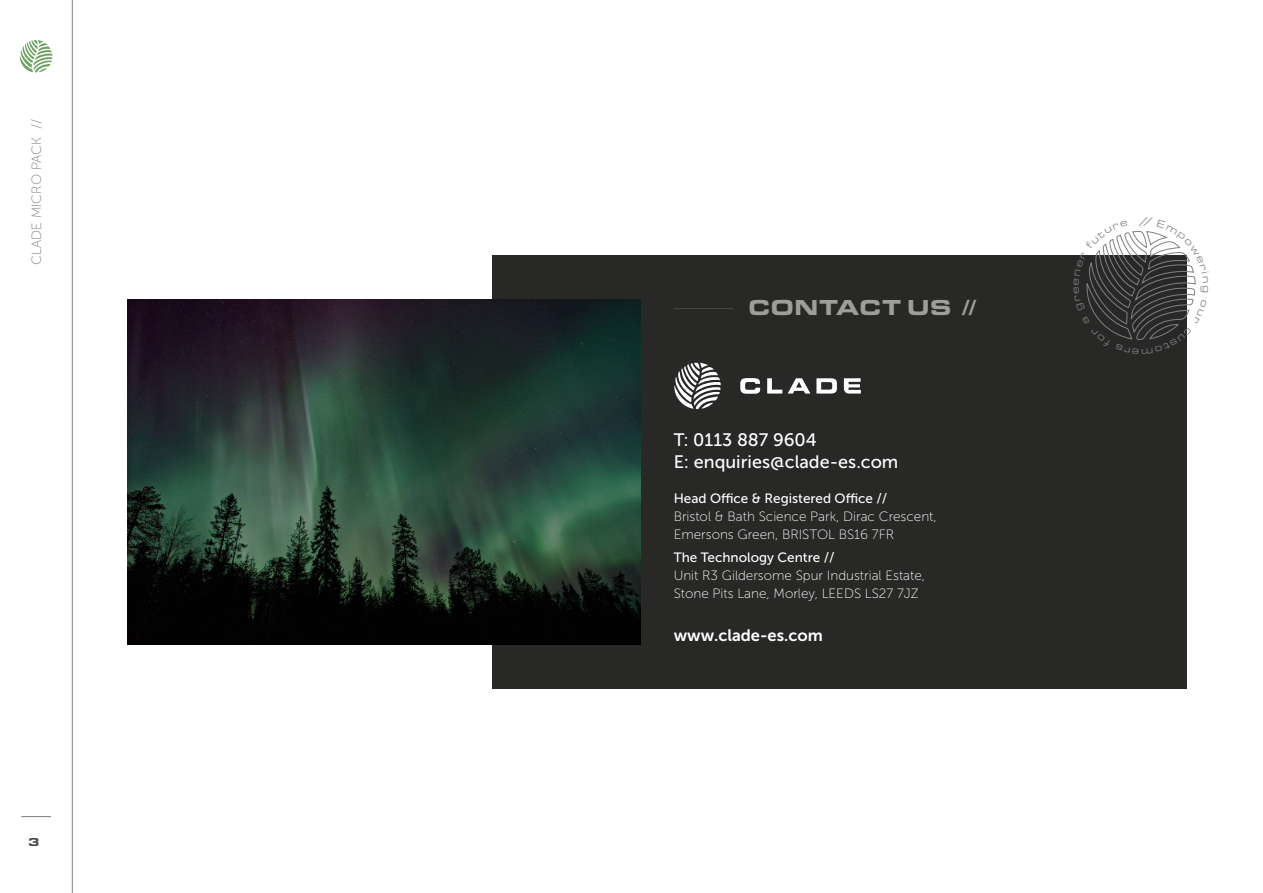
<style>
.page{position:relative;width:1263px;height:893px;background:#fff}
.page>*{position:absolute;margin:0;border:0;box-sizing:border-box;transform-origin:0 0}
.t1{font:900 22.5px "Eurostile Ext";color:#9d9d9c}
.t2{font:18px/22.5px "Museo Sans 500";color:#fff}
.t3{font:16.5px "Museo Sans 700";color:#fff}
.t4{font:13.5px/18px "Museo Sans 100";color:#fff}
.t5{font:13.5px "Museo Sans 500";color:#fff}
.t6{font:13.5px "Museo Sans 100";color:#818080}
.t7{font:900 12px "Eurostile Ext";color:#494848}
.s1{font-family:"Eurostile Con Hea";font-weight:400}
</style>
<div class="page">
<hr style="left:21px;top:816px;width:30px;height:1px;background:#818080">
<hr style="left:72px;top:0;width:1px;height:893px;background:#818080">
<svg style="left:20px;top:40px;width:32px;height:33px"></svg>
<div style="left:492px;top:255px;width:694px;height:434px;background:#282827"></div>
<img style="left:128px;top:300px;width:512px;height:344px">
<hr style="left:674px;top:308px;width:59px;height:1px;background:#494848">
<svg style="left:674px;top:363px;width:47px;height:46px"></svg>
<svg style="left:740px;top:378px;width:121px;height:16px"></svg>
<svg style="left:1086px;top:231px;width:110px;height:123px"></svg>
<p class="t6" style="left:29px;top:265px;width:147px;rotate:-90deg">CLADE MICRO PACK //</p>
<p class="t7" style="left:28px;top:833px;width:13px">3</p>
<h1 class="t1" style="left:748px;top:290px;width:229px">CONTACT US <span class="s1">//</span></h1>
<h2 class="t2" style="left:674px;top:428px;width:226px">T: 0113 887 9604<br>E: enquiries@clade-es.com</h2>
<p class="t5" style="left:674px;top:491px;width:215px">Head Office &amp; Registered Office //</p>
<p class="t4" style="left:674px;top:508px;width:265px">Bristol &amp; Bath Science Park, Dirac Crescent,<br>Emersons Green, BRISTOL BS16 7FR</p>
<p class="t5" style="left:674px;top:549px;width:162px">The Technology Centre //</p>
<p class="t4" style="left:674px;top:566px;width:253px">Unit R3 Gildersome Spur Industrial Estate,<br>Stone Pits Lane, Morley, LEEDS LS27 7JZ</p>
<p class="t3" style="left:674px;top:626px;width:151px">www.clade-es.com</p>
</div>
